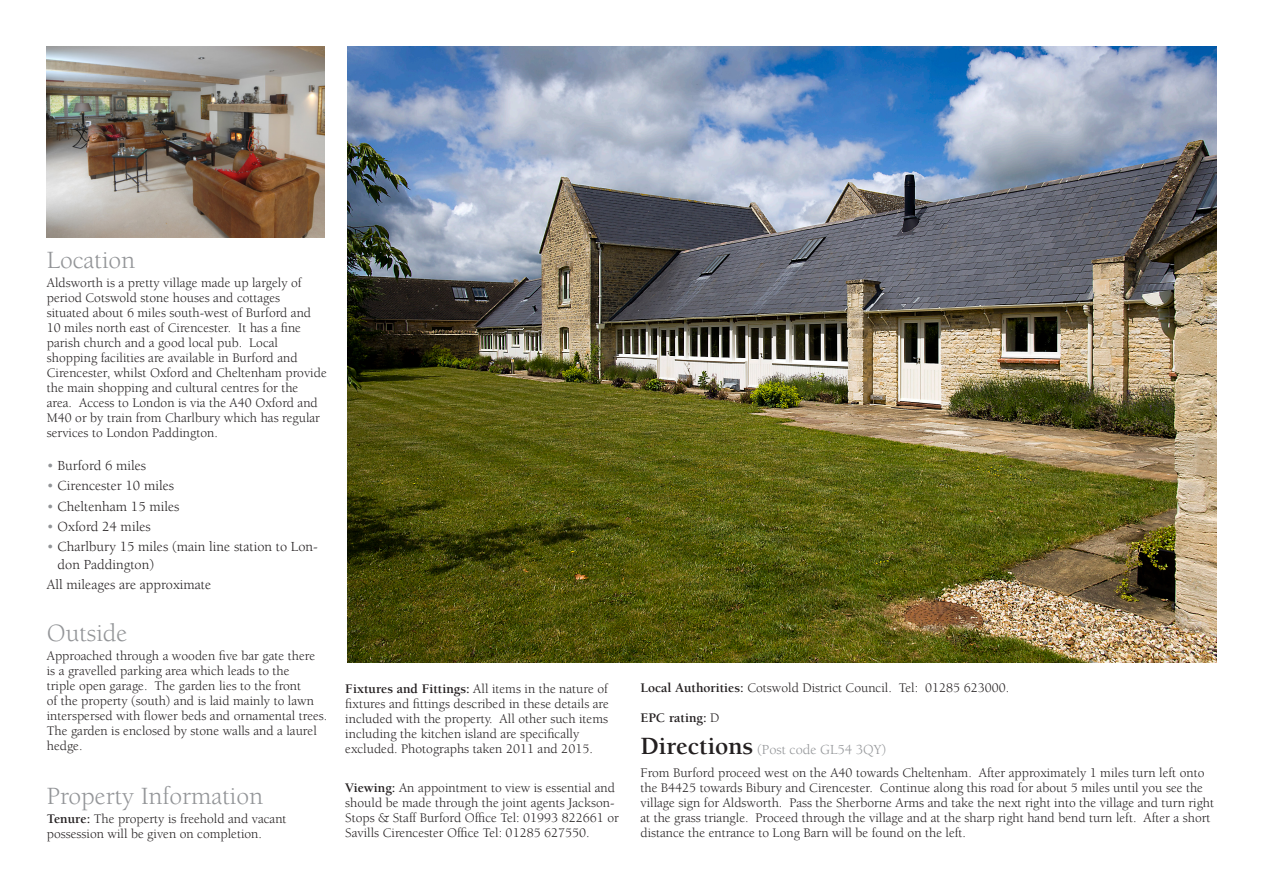
<style>
.page{position:relative;width:1263px;height:893px;background:#fff}
.page>*{position:absolute;margin:0;border:0;box-sizing:border-box;transform-origin:0 0}
.t1{font:25.5px "Berkeley Std";color:#939598}
.t2{font:14.25px/18px "Berkeley Std";color:#231f20}
.t3{font:14.25px "Berkeley Std";color:#939598}
.t4{font:13.5px/15px "Berkeley Std";color:#231f20}
.t5{font:700 13.5px "Berkeley Std";color:#231f20}
.s1{color:#939598}
.s2{font-weight:700}
.s3{font-weight:400}
.s4{font-weight:700;font-size:25.5px;color:#231f20}
</style>
<div class="page">
<img style="left:47px;top:47px;width:277px;height:190px">
<img style="left:348px;top:47px;width:868px;height:615px">
<p class="t1" style="left:47px;top:246px;width:90px">Location</p>
<p class="t4" style="left:47px;top:276px;width:256px">Aldsworth is a pretty village made up largely of period Cotswold stone houses and cottages</p>
<p class="t4" style="left:47px;top:306px;width:266px">situated about 6 miles south-west of Burford and<br>10 miles north east of Cirencester. It has a fine</p>
<p class="t4" style="left:47px;top:336px;width:233px">parish church and a good local pub. Local</p>
<p class="t4" style="left:47px;top:351px;width:281px">shopping facilities are available in Burford and Cirencester, whilst Oxford and Cheltenham provide the main shopping and cultural centres for the area. Access to London is via the A40 Oxford and M40 or by train from Charlbury which has regular services to London Paddington.</p>
<p class="t2" style="left:47px;top:457px;width:101px"><span class="s1">•</span> Burford 6 miles</p>
<p class="t2" style="left:47px;top:477px;width:129px"><span class="s1">•</span> Cirencester 10 miles</p>
<p class="t2" style="left:47px;top:497px;width:134px"><span class="s1">•</span> Cheltenham 15 miles</p>
<p class="t2" style="left:47px;top:517px;width:105px"><span class="s1">•</span> Oxford 24 miles</p>
<p class="t2" style="left:58px;top:538px;width:262px;text-indent:-11px"><span class="s1">•</span> Charlbury 15 miles (main line station to Lon&shy;don Paddington)</p>
<p class="t2" style="left:47px;top:576px;width:166px">All mileages are approximate</p>
<p class="t1" style="left:47px;top:619px;width:82px">Outside</p>
<p class="t4" style="left:47px;top:649px;width:282px">Approached through a wooden five bar gate there<br>is a gravelled parking area which leads to the<br>triple open garage. The garden lies to the front<br>of the property (south) and is laid mainly to lawn interspersed with flower beds and ornamental trees.<br>The garden is enclosed by stone walls and a laurel hedge.</p>
<p class="t1" style="left:47px;top:782px;width:218px">Property Information</p>
<p class="t4" style="left:47px;top:812px;width:241px"><span class="s2">Tenure:</span> The property is freehold and vacant</p>
<p class="t4" style="left:47px;top:827px;width:217px">possession will be given on completion.</p>
<p class="t4" style="left:345px;top:682px;width:265px;text-align:justify"><span class="s2">Fixtures and Fittings:</span> All items in the nature of fixtures and fittings described in these details are included with the property. All other such items including the kitchen island are specifically</p>
<p class="t4" style="left:345px;top:742px;width:249px">excluded. Photographs taken 2011 and 2015.</p>
<p class="t4" style="left:345px;top:780px;width:275px"><span class="s2">Viewing:</span> An appointment to view is essential and should be made through the joint agents Jackson-Stops &amp; Staff Burford Office Tel: 01993 822661 or Savills Cirencester Office Tel: 01285 627550.</p>
<p class="t4" style="left:640px;top:681px;width:370px"><span class="s2">Local Authorities:</span> Cotswold District Council. Tel: 01285 623000.</p>
<p class="t5" style="left:640px;top:711px;width:80px">EPC rating: <span class="s3">D</span></p>
<p class="t3" style="left:640px;top:742px;width:247px"><span class="s4">Directions</span> (Post code GL54 3QY)</p>
<p class="t4" style="left:640px;top:766px;width:575px">From Burford proceed west on the A40 towards Cheltenham. After approximately 1 miles turn left onto the B4425 towards Bibury and Cirencester. Continue along this road for about 5 miles until you see the village sign for Aldsworth. Pass the Sherborne Arms and take the next right into the village and turn right at the grass triangle. Proceed through the village and at the sharp right hand bend turn left. After a short distance the entrance to Long Barn will be found on the left.</p>
</div>
